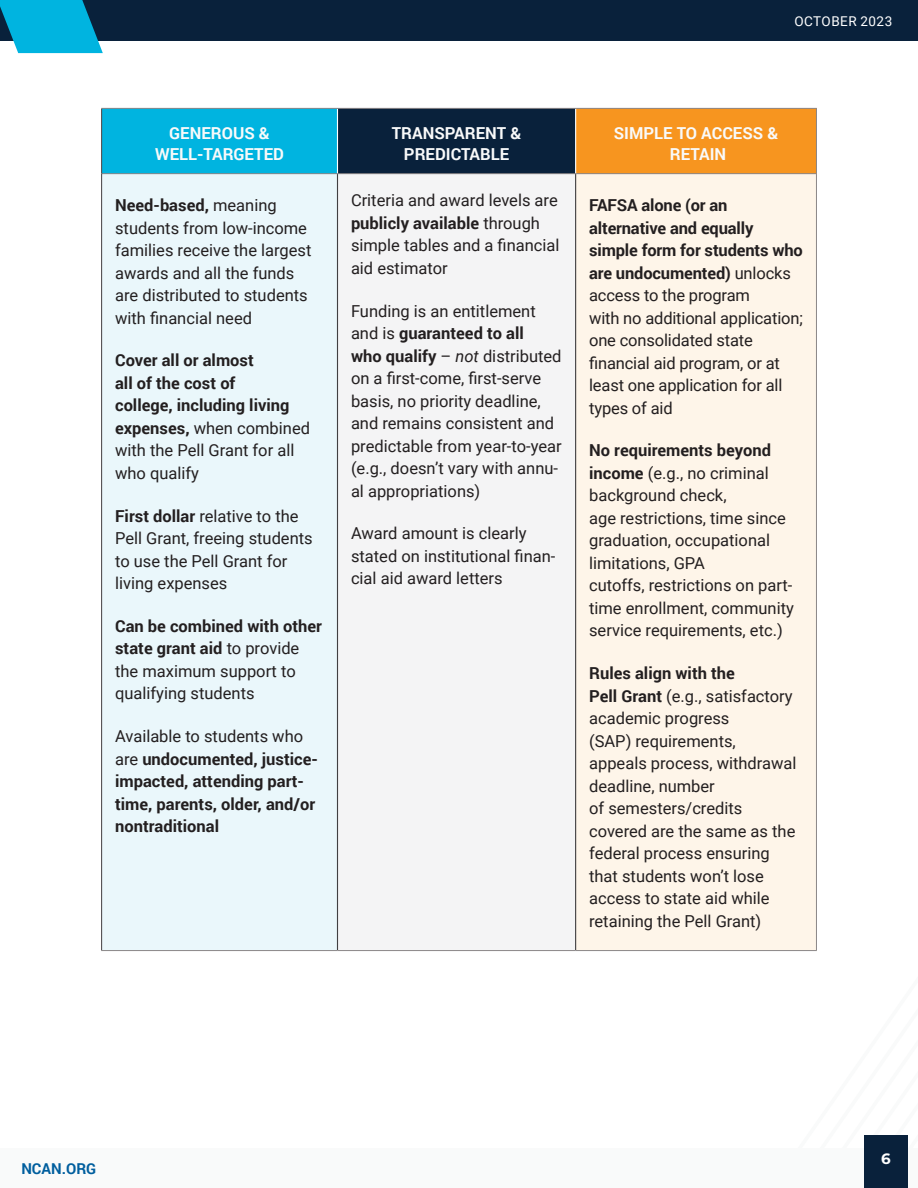
<style>
.page{position:relative;width:918px;height:1188px;background:#fff}
.page>*{position:absolute;margin:0;border:0;box-sizing:border-box;transform-origin:0 0}
.t1{font:16.5px/22.5px "Roboto";color:#231f20}
.t2{font:700 16.5px/22.5px "Roboto";color:#231f20}
.t3{font:700 16.5px/21px "Roboto";color:#f9fafa;text-align:center}
.t4{font:700 15px "Roboto";color:#005e9e}
.t5{font:700 15px "Montserrat";color:#fff}
.t6{font:13.5px "Roboto";letter-spacing:.035em;color:#fff}
.s1{font-weight:700}
.s2{font-weight:400}
.s3{font-style:italic}
</style>
<div class="page">
<div style="left:0;top:1148px;width:918px;height:40px;background:#f9fafa"></div>
<div style="left:864px;top:1135px;width:44px;height:53px;background:#09213b"></div>
<div style="left:0;top:0;width:918px;height:40px;background:#09213b"></div>
<svg style="left:0;top:0;width:103px;height:53px"></svg>
<div style="left:102px;top:108px;width:236px;height:66px;background:#00b4e0"></div>
<div style="left:338px;top:108px;width:238px;height:66px;background:#09213b"></div>
<div style="left:576px;top:108px;width:240px;height:66px;background:#f7951f"></div>
<div style="left:102px;top:174px;width:236px;height:777px;background:#eaf7fb"></div>
<div style="left:338px;top:174px;width:238px;height:777px;background:#f4f4f5"></div>
<div style="left:576px;top:174px;width:240px;height:777px;background:#fef5e9"></div>
<hr style="left:337px;top:174px;width:1px;height:776px;background:#413f41">
<hr style="left:575px;top:174px;width:1px;height:776px;background:#413f41">
<hr style="left:101px;top:108px;width:237px;height:1px;background:#8b8788">
<hr style="left:338px;top:108px;width:238px;height:1px;background:#8b8788">
<hr style="left:576px;top:108px;width:241px;height:1px;background:#8b8788">
<hr style="left:816px;top:109px;width:1px;height:64px;background:#8b8788">
<hr style="left:102px;top:173px;width:236px;height:1px;background:#8b8788">
<hr style="left:338px;top:173px;width:238px;height:1px;background:#8b8788">
<hr style="left:576px;top:173px;width:241px;height:1px;background:#8b8788">
<hr style="left:816px;top:174px;width:1px;height:776px;background:#8b8788">
<hr style="left:101px;top:950px;width:237px;height:1px;background:#8b8788">
<hr style="left:338px;top:950px;width:238px;height:1px;background:#8b8788">
<hr style="left:576px;top:950px;width:241px;height:1px;background:#8b8788">
<hr style="left:101px;top:109px;width:1px;height:65px;background:#413f41">
<hr style="left:101px;top:174px;width:1px;height:776px;background:#413f41">
<hr style="left:337px;top:109px;width:1px;height:64px;background:#fff">
<hr style="left:575px;top:109px;width:1px;height:64px;background:#fff">
<p class="t6" style="left:794px;top:11px;width:99px">OCTOBER 2023</p>
<p class="t3" style="left:155px;top:122px;width:130px">GENEROUS &amp;<br>WELL-TARGETED</p>
<p class="t3" style="left:392px;top:122px;width:131px">TRANSPARENT &amp;<br>PREDICTABLE</p>
<p class="t3" style="left:614px;top:122px;width:166px">SIMPLE TO ACCESS &amp;<br>RETAIN</p>
<p class="t1" style="left:115px;top:193px;width:198px"><span class="s1">Need-based,</span> meaning students from low-income families receive the largest awards and all the funds are distributed to students with financial need</p>
<p class="t2" style="left:115px;top:349px;width:196px">Cover all or almost<br>all of the cost of<br>college, including living expenses, <span class="s2">when combined with the Pell Grant for all who qualify</span></p>
<p class="t1" style="left:115px;top:504px;width:199px"><span class="s1">First dollar</span> relative to the<br>Pell Grant, freeing students to use the Pell Grant for living expenses</p>
<p class="t1" style="left:115px;top:614px;width:208px"><span class="s1">Can be combined with other state grant aid</span> to provide the maximum support to qualifying students</p>
<p class="t2" style="left:115px;top:724px;width:204px"><span class="s2">Available to students who are</span> undocumented, justice&shy;impacted, attending part&shy;time, parents, older, and/or nontraditional</p>
<p class="t1" style="left:351px;top:189px;width:210px">Criteria and award levels are <span class="s1">publicly available</span> through simple tables and a financial aid estimator</p>
<p class="t1" style="left:351px;top:299px;width:212px">Funding is an entitlement and is <span class="s1">guaranteed to all<br>who qualify</span> – <span class="s3">not</span> distributed on a first-come, first-serve basis, no priority deadline, and remains consistent and predictable from year-to-year (e.g., doesn’t vary with annu&shy;al appropriations)</p>
<p class="t1" style="left:351px;top:522px;width:206px">Award amount is clearly stated on institutional finan&shy;cial aid award letters</p>
<p class="t1" style="left:589px;top:193px;width:215px"><span class="s1">FAFSA alone (or an alternative and equally simple form for students who are undocumented)</span> unlocks access to the program<br>with no additional application; one consolidated state financial aid program, or at least one application for all types of aid</p>
<p class="t1" style="left:589px;top:439px;width:206px"><span class="s1">No requirements beyond income</span> (e.g., no criminal background check,<br>age restrictions, time since graduation, occupational limitations, GPA<br>cutoffs, restrictions on part&shy;time enrollment, community service requirements, etc.)</p>
<p class="t1" style="left:589px;top:661px;width:209px"><span class="s1">Rules align with the<br>Pell Grant</span> (e.g., satisfactory academic progress<br>(SAP) requirements, appeals process, withdrawal deadline, number<br>of semesters/credits covered are the same as the federal process ensuring that students won’t lose access to state aid while retaining the Pell Grant)</p>
<p class="t4" style="left:21px;top:1158px;width:76px">NCAN.ORG</p>
<p class="t5" style="left:881px;top:1147px;width:11px">6</p>
</div>
